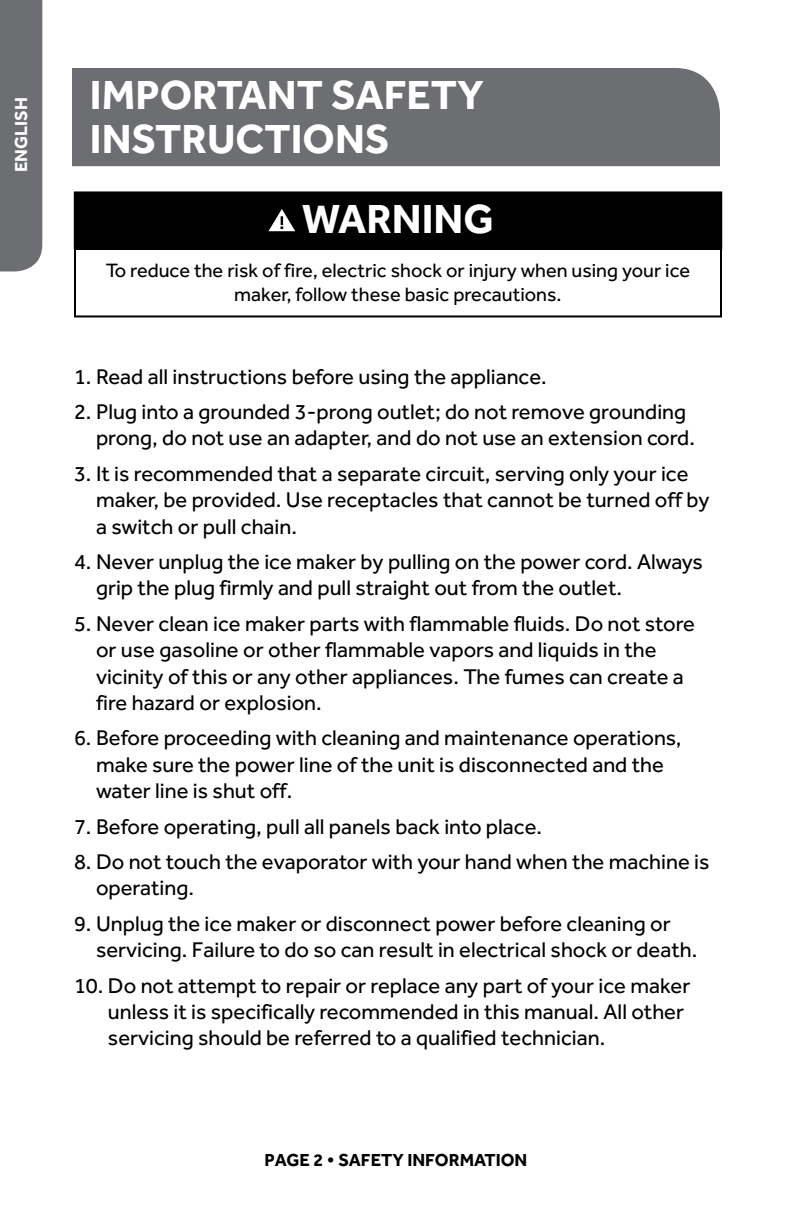
<style>
.page{position:relative;width:792px;height:1224px;background:#fff}
.page>*{position:absolute;margin:0;border:0;box-sizing:border-box;transform-origin:0 0}
.t1{font:700 42px/44px "Effra";color:#fff}
.t2{font:22px/26.4px "Effra";color:#000}
.t3{font:20px/24px "Effra";color:#000;text-align:center}
.t4{font:700 18px "Effra";color:#000}
.t5{font:700 18px "Effra";color:#fff}
</style>
<div class="page">
<div style="left:0;top:0;width:42px;height:271px;background:#6d6e71"></div>
<div style="left:72px;top:68px;width:648px;height:98px;background:#6d6e71"></div>
<div style="left:74px;top:247px;width:648px;height:70px;border:2px solid #000"></div>
<div style="left:74px;top:192px;width:648px;height:57px;background:#000"></div>
<svg style="left:268px;top:209px;width:27px;height:22px"></svg>
<p class="t5" style="left:10px;top:172px;width:77px;rotate:-90deg">ENGLISH</p>
<h1 class="t1" style="left:90px;top:72px;width:395px">IMPORTANT SAFETY<br>INSTRUCTIONS</h1>
<h1 class="t1" style="left:302px;top:196px;width:161px">WARNING</h1>
<p class="t3" style="left:106px;top:258px;width:586px">To reduce the risk of fire, electric shock or injury when using your ice maker, follow these basic precautions.</p>
<p class="t2" style="left:74px;top:363px;width:474px">1. Read all instructions before using the appliance.</p>
<p class="t2" style="left:96px;top:398px;width:601px;text-indent:-22px">2. Plug into a grounded 3-prong outlet; do not remove grounding prong, do not use an adapter, and do not use an extension cord.</p>
<p class="t2" style="left:96px;top:460px;width:615px;text-indent:-22px">3. It is recommended that a separate circuit, serving only your ice maker, be provided. Use receptacles that cannot be turned off by a switch or pull chain.</p>
<p class="t2" style="left:96px;top:548px;width:609px;text-indent:-22px">4. Never unplug the ice maker by pulling on the power cord. Always grip the plug firmly and pull straight out from the outlet.</p>
<p class="t2" style="left:96px;top:610px;width:600px;text-indent:-22px">5. Never clean ice maker parts with flammable fluids. Do not store or use gasoline or other flammable vapors and liquids in the vicinity of this or any other appliances. The fumes can create a fire hazard or explosion.</p>
<p class="t2" style="left:96px;top:725px;width:587px;text-indent:-22px">6. Before proceeding with cleaning and maintenance operations, make sure the power line of the unit is disconnected and the water line is shut off.</p>
<p class="t2" style="left:74px;top:813px;width:470px">7. Before operating, pull all panels back into place.</p>
<p class="t2" style="left:96px;top:848px;width:615px;text-indent:-22px">8. Do not touch the evaporator with your hand when the machine is operating.</p>
<p class="t2" style="left:96px;top:910px;width:603px;text-indent:-22px">9. Unplug the ice maker or disconnect power before cleaning or servicing. Failure to do so can result in electrical shock or death.</p>
<p class="t2" style="left:108px;top:972px;width:584px;text-indent:-34px">10. Do not attempt to repair or replace any part of your ice maker unless it is specifically recommended in this manual. All other servicing should be referred to a qualified technician.</p>
<p class="t4" style="left:265px;top:1149px;width:264px">PAGE 2 • SAFETY INFORMATION</p>
</div>
